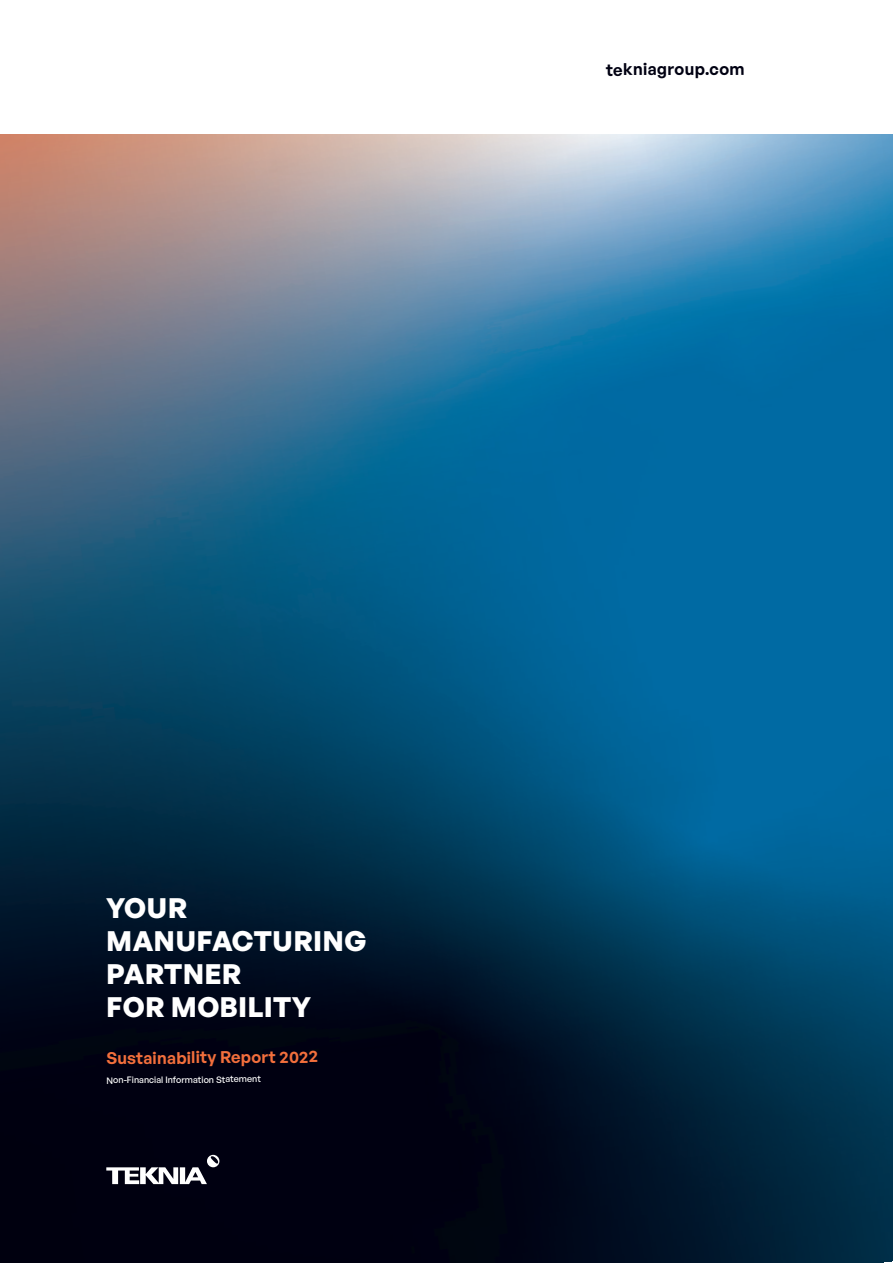
<style>
.page{position:relative;width:893px;height:1263px;background:#fff}
.page>*{position:absolute;margin:0;border:0;box-sizing:border-box;transform-origin:0 0}
.t1{font:700 27.6px/33.2px "General Sans";letter-spacing:.01em;color:#fff}
.t2{font:600 16.5px "General Sans";color:#f26f3c}
.t3{font:600 16.5px "General Sans";color:#000112}
.t4{font:500 9px "General Sans";color:#fff}
</style>
<div class="page">
<img style="left:0;top:134px;width:893px;height:1129px">
<svg style="left:106px;top:1155px;width:113px;height:29px"></svg>
<p class="t3" style="left:606px;top:60px;width:140px;rotate:-1deg">tekniagroup.com</p>
<p class="t1" style="left:106px;top:891px;width:262px">YOUR<br>MANUFACTURING<br>PARTNER<br>FOR MOBILITY</p>
<p class="t2" style="left:106px;top:1048px;width:213px;rotate:-1deg">Sustainability Report 2022</p>
<p class="t4" style="left:106px;top:1075px;width:156px;rotate:-1deg">Non-Financial Information Statement</p>
</div>
